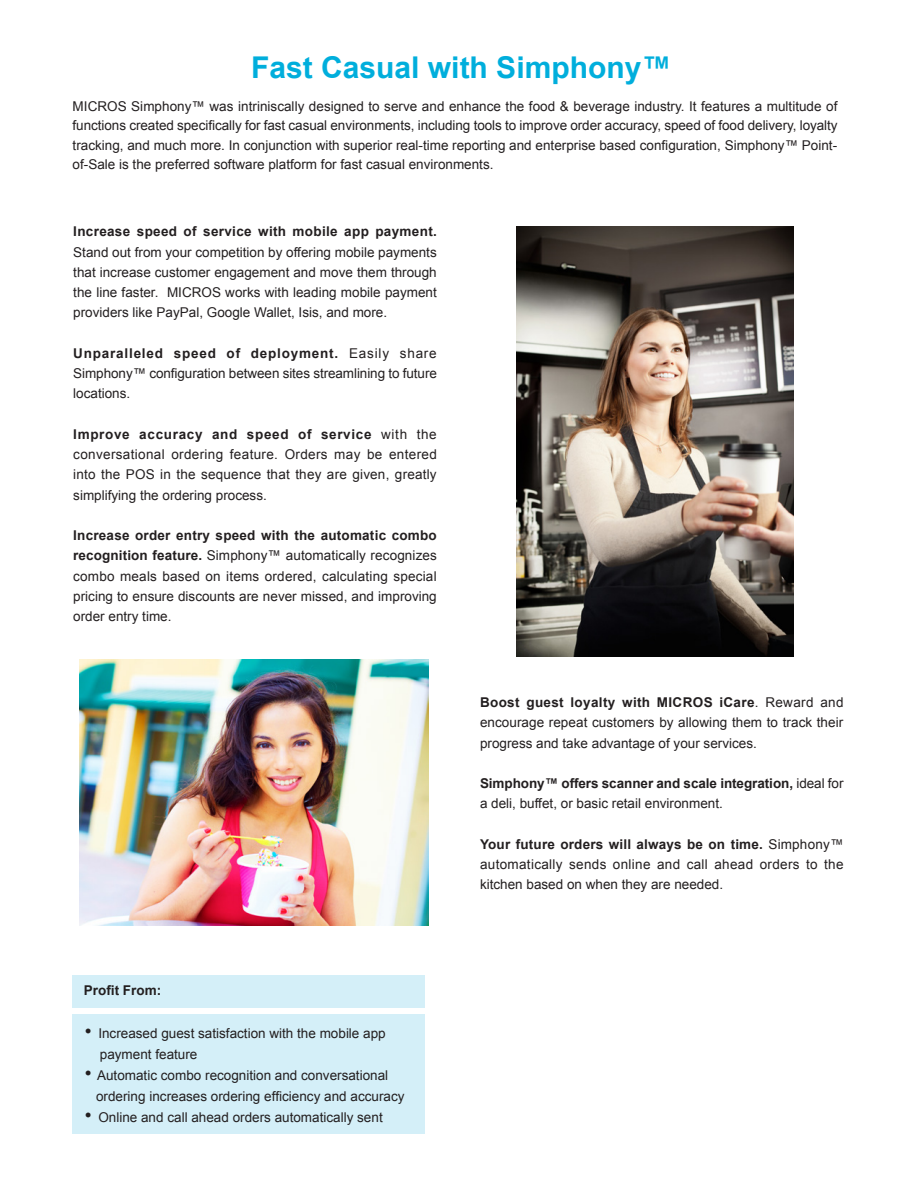
<style>
.page{position:relative;width:918px;height:1188px;background:#fff}
.page>*{position:absolute;margin:0;border:0;box-sizing:border-box;transform-origin:0 0}
.Content_-_Headline{font:700 30px "Arial";color:#00aedc}
.intro{font:13.5px/20.2px "Arial";color:#231f20;text-align:justify}
.Content_-_Intro{font:13.5px "Arial";color:#231f20}
.intro-2{font:700 13.5px "Arial";color:#231f20}
.s1{font-weight:700}
.s2{font-size:19.5px}
</style>
<div class="page">
<img style="left:79px;top:659px;width:349px;height:266px">
<div style="left:72px;top:1015px;width:353px;height:119px;background:#d4eff8"></div>
<div style="left:72px;top:975px;width:353px;height:32px;background:#d4eff8"></div>
<img style="left:516px;top:226px;width:278px;height:431px">
<p class="Content_-_Headline" style="left:251px;top:48px;width:422px">Fast Casual with Simphony™</p>
<p class="intro" style="left:73px;top:96px;width:766px;line-height:19.5px">MICROS Simphony™ was intriniscally designed to serve and enhance the food &amp; beverage industry. It features a multitude of functions created specifically for fast casual environments, including tools to improve order accuracy, speed of food delivery, loyalty tracking, and much more. In conjunction with superior real-time reporting and enterprise based configuration, Simphony™ Point&shy;of-Sale is the preferred software platform for fast casual environments.</p>
<p class="intro" style="left:73px;top:222px;width:365px"><span class="s1">Increase speed of service with mobile app payment.<br></span>Stand out from your competition by offering mobile payments that increase customer engagement and move them through the line faster. MICROS works with leading mobile payment providers like PayPal, Google Wallet, Isis, and more.</p>
<p class="intro" style="left:73px;top:343px;width:365px"><span class="s1">Unparalleled speed of deployment.</span> Easily share Simphony™ configuration between sites streamlining to future locations.</p>
<p class="intro" style="left:73px;top:424px;width:365px"><span class="s1">Improve accuracy and speed of service</span> with the conversational ordering feature. Orders may be entered into the POS in the sequence that they are given, greatly simplifying the ordering process.</p>
<p class="intro" style="left:73px;top:525px;width:365px"><span class="s1">Increase order entry speed with the automatic combo recognition feature.</span> Simphony™ automatically recognizes combo meals based on items ordered, calculating special pricing to ensure discounts are never missed, and improving order entry time.</p>
<p class="intro-2" style="left:84px;top:982px;width:79px">Profit From:</p>
<p class="Content_-_Intro" style="left:85px;top:1024px;width:302px"><span class="s2">•</span> Increased guest satisfaction with the mobile app</p>
<p class="Content_-_Intro" style="left:100px;top:1045px;width:99px">payment feature</p>
<p class="Content_-_Intro" style="left:85px;top:1066px;width:305px"><span class="s2">•</span> Automatic combo recognition and conversational</p>
<p class="Content_-_Intro" style="left:96px;top:1087px;width:310px">ordering increases ordering efficiency and accuracy</p>
<p class="Content_-_Intro" style="left:85px;top:1108px;width:299px"><span class="s2">•</span> Online and call ahead orders automatically sent</p>
<p class="intro" style="left:480px;top:692px;width:365px"><span class="s1">Boost guest loyalty with MICROS iCare</span>. Reward and encourage repeat customers by allowing them to track their progress and take advantage of your services.</p>
<p class="intro" style="left:480px;top:773px;width:365px"><span class="s1">Simphony™ offers scanner and scale integration,</span> ideal for a deli, buffet, or basic retail environment.</p>
<p class="intro" style="left:480px;top:834px;width:365px"><span class="s1">Your future orders will always be on time.</span> Simphony™ automatically sends online and call ahead orders to the kitchen based on when they are needed.</p>
</div>
